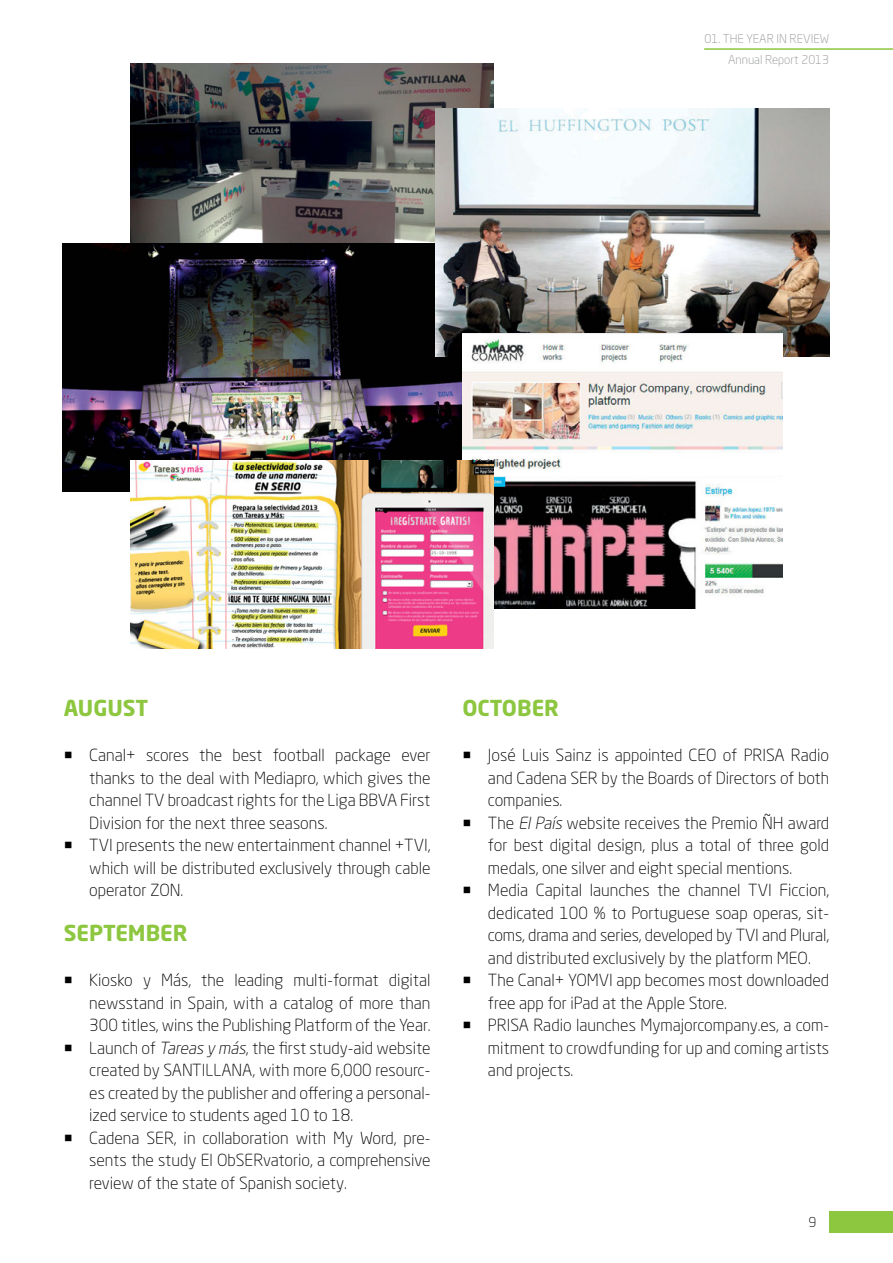
<style>
.page{position:relative;width:893px;height:1263px;background:#fff}
.page>*{position:absolute;margin:0;border:0;box-sizing:border-box;transform-origin:0 0}
.t1{font:700 21.75px "Neo Sans Pro";color:#8dc63f}
.t2{font:300 16.5px/22.5px "Neo Sans Pro";color:#000}
.t3{font:300 13.5px "Neo Sans Pro";color:#000}
.t4{font:300 12px/21.1px "Neo Sans Pro";color:#939598;text-align:right}
.s1{font-style:italic}
</style>
<div class="page">
<div style="left:829px;top:1211px;width:64px;height:22px;background:#8dc63f"></div>
<hr style="left:704px;top:48px;width:189px;height:2px;background:#8dc63f">
<img style="left:131px;top:64px;width:362px;height:180px">
<img style="left:63px;top:244px;width:399px;height:247px">
<img style="left:436px;top:109px;width:393px;height:247px">
<img style="left:462px;top:334px;width:320px;height:275px">
<img style="left:131px;top:460px;width:362px;height:189px">
<p class="t4" style="left:704px;top:28px;width:126px">01. THE YEAR IN REVIEW<br>Annual Report 2013</p>
<h1 class="t1" style="left:64px;top:694px;width:86px">AUGUST</h1>
<p class="t2" style="left:89px;top:744px;width:343px">Canal+ scores the best football package ever thanks to the deal with Mediapro, which gives the channel TV broadcast rights for the Liga BBVA First Division for the next three seasons.<br>TVI presents the new entertainment channel +TVI, which will be distributed exclusively through cable operator ZON.</p>
<h1 class="t1" style="left:64px;top:919px;width:125px">SEPTEMBER</h1>
<p class="t2" style="left:89px;top:969px;width:343px">Kiosko y Más, the leading multi-format digital newsstand in Spain, with a catalog of more than 300 titles, wins the Publishing Platform of the Year.<br>Launch of <span class="s1">Tareas y más</span>, the first study-aid website created by SANTILLANA, with more 6,000 resourc&shy;es created by the publisher and offering a personal&shy;ized service to students aged 10 to 18.<br>Cadena SER, in collaboration with My Word, pre&shy;sents the study El ObSERvatorio, a comprehensive review of the state of Spanish society.</p>
<h1 class="t1" style="left:462px;top:694px;width:98px">OCTOBER</h1>
<p class="t2" style="left:488px;top:744px;width:343px">José Luis Sainz is appointed CEO of PRISA Radio and Cadena SER by the Boards of Directors of both companies.<br>The <span class="s1">ElPaís</span> website receives the Premio ÑH award for best digital design, plus a total of three gold medals, one silver and eight special mentions.<br>Media Capital launches the channel TVI Ficcion, dedicated 100 % to Portuguese soap operas, sit&shy;coms, drama and series, developed by TVI and Plural, and distributed exclusively by the platform MEO.<br>The Canal+ YOMVI app becomes most downloaded free app for iPad at the Apple Store.<br>PRISA Radio launches Mymajorcompany.es, a com&shy;mitment to crowdfunding for up and coming artists and projects.</p>
<p class="t3" style="left:809px;top:1214px;width:9px">9</p>
</div>
